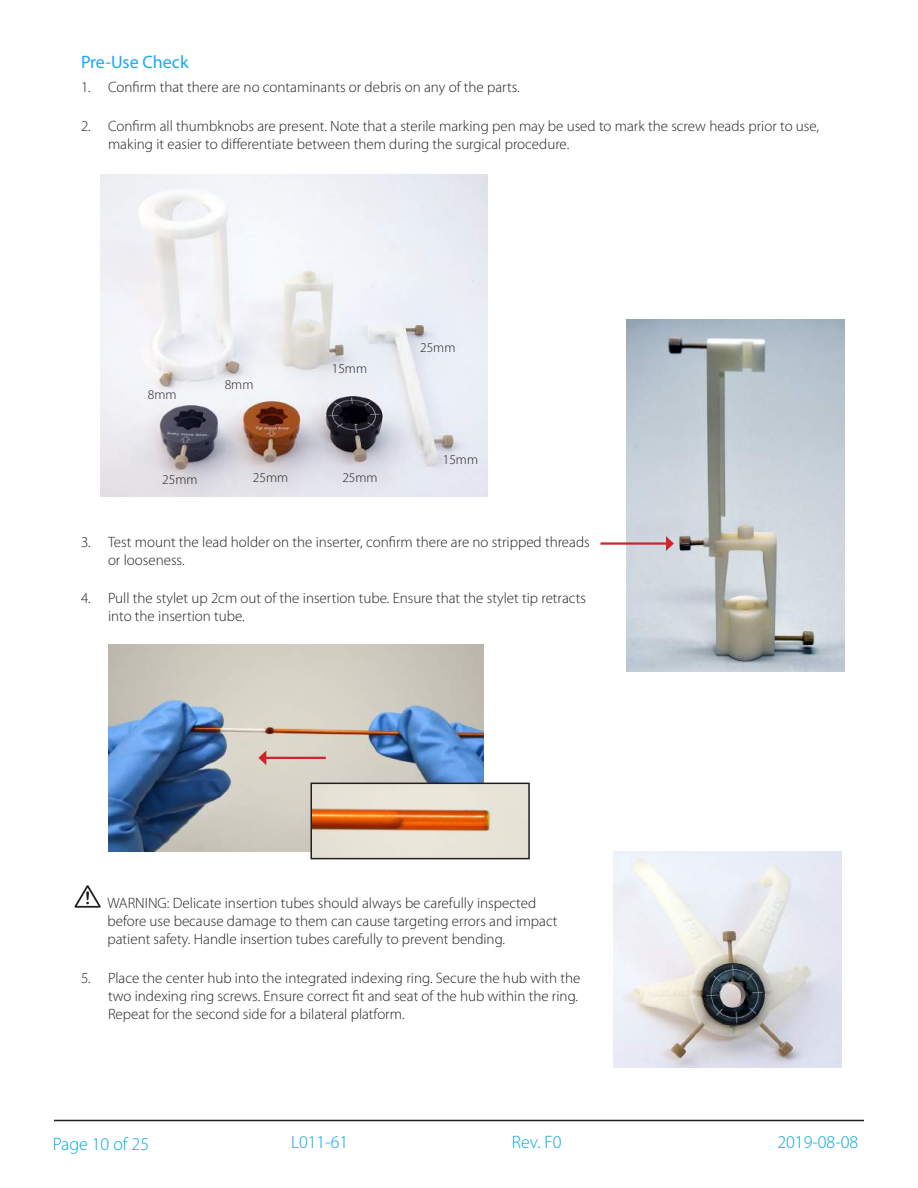
<style>
.page{position:relative;width:918px;height:1188px;background:#fff}
.page>*{position:absolute;margin:0;border:0;box-sizing:border-box;transform-origin:0 0}
.t1{font:300 18px "Myriad Pro";color:#00a6e4}
.t2{font:18px "Myriad Pro";color:#16a8f9}
.t3{font:300 15px/18px "Myriad Pro";color:#231f20}
.t4{font:300 13.5px "Myriad Pro";color:#231f20}
</style>
<div class="page">
<hr style="left:54px;top:1120px;width:810px;height:1px;background:#231f20">
<img style="left:626px;top:320px;width:219px;height:352px">
<img style="left:108px;top:645px;width:375px;height:207px">
<img style="left:313px;top:786px;width:214px;height:70px">
<div style="left:310px;top:783px;width:220px;height:76px;border:2px solid #231f20"></div>
<hr style="left:600px;top:542px;width:68px;height:3px;background:#d1232a">
<svg style="left:666px;top:536px;width:8px;height:15px"></svg>
<img style="left:613px;top:852px;width:228px;height:216px">
<hr style="left:265px;top:757px;width:61px;height:2px;background:#d1232a">
<svg style="left:258px;top:750px;width:8px;height:15px"></svg>
<img style="left:101px;top:174px;width:386px;height:322px">
<svg style="left:74px;top:885px;width:27px;height:23px"></svg>
<p class="t2" style="left:81px;top:50px;width:109px">Pre-Use Check</p>
<p class="t3" style="left:81px;top:79px;width:440px">1. Confirm that there are no contaminants or debris on any of the parts.</p>
<p class="t3" style="left:108px;top:117px;width:713px;text-indent:-27px">2. Confirm all thumbknobs are present. Note that a sterile marking pen may be used to mark the screw heads prior to use, making it easier to differentiate between them during the surgical procedure.</p>
<p class="t4" style="left:148px;top:387px;width:30px">8mm</p>
<p class="t4" style="left:225px;top:377px;width:30px">8mm</p>
<p class="t4" style="left:332px;top:361px;width:37px">15mm</p>
<p class="t4" style="left:162px;top:472px;width:37px">25mm</p>
<p class="t4" style="left:253px;top:470px;width:37px">25mm</p>
<p class="t4" style="left:342px;top:470px;width:37px">25mm</p>
<p class="t4" style="left:420px;top:340px;width:37px">25mm</p>
<p class="t4" style="left:443px;top:452px;width:37px">15mm</p>
<p class="t3" style="left:108px;top:533px;width:483px;text-indent:-27px">3. Test mount the lead holder on the inserter, confirm there are no stripped threads or looseness.</p>
<p class="t3" style="left:108px;top:589px;width:479px;text-indent:-27px">4. Pull the stylet up 2cm out of the insertion tube. Ensure that the stylet tip retracts into the insertion tube.</p>
<p class="t3" style="left:108px;top:894px;width:451px">WARNING: Delicate insertion tubes should always be carefully inspected before use because damage to them can cause targeting errors and impact patient safety. Handle insertion tubes carefully to prevent bending.</p>
<p class="t3" style="left:108px;top:970px;width:474px;text-indent:-27px">5. Place the center hub into the integrated indexing ring. Secure the hub with the two indexing ring screws. Ensure correct fit and seat of the hub within the ring.<br>Repeat for the second side for a bilateral platform.</p>
<p class="t1" style="left:53px;top:1134px;width:98px">Page 10 of 25</p>
<p class="t1" style="left:291px;top:1132px;width:59px">L011-61</p>
<p class="t1" style="left:512px;top:1132px;width:51px">Rev. F0</p>
<p class="t1" style="left:777px;top:1132px;width:82px">2019-08-08</p>
</div>
